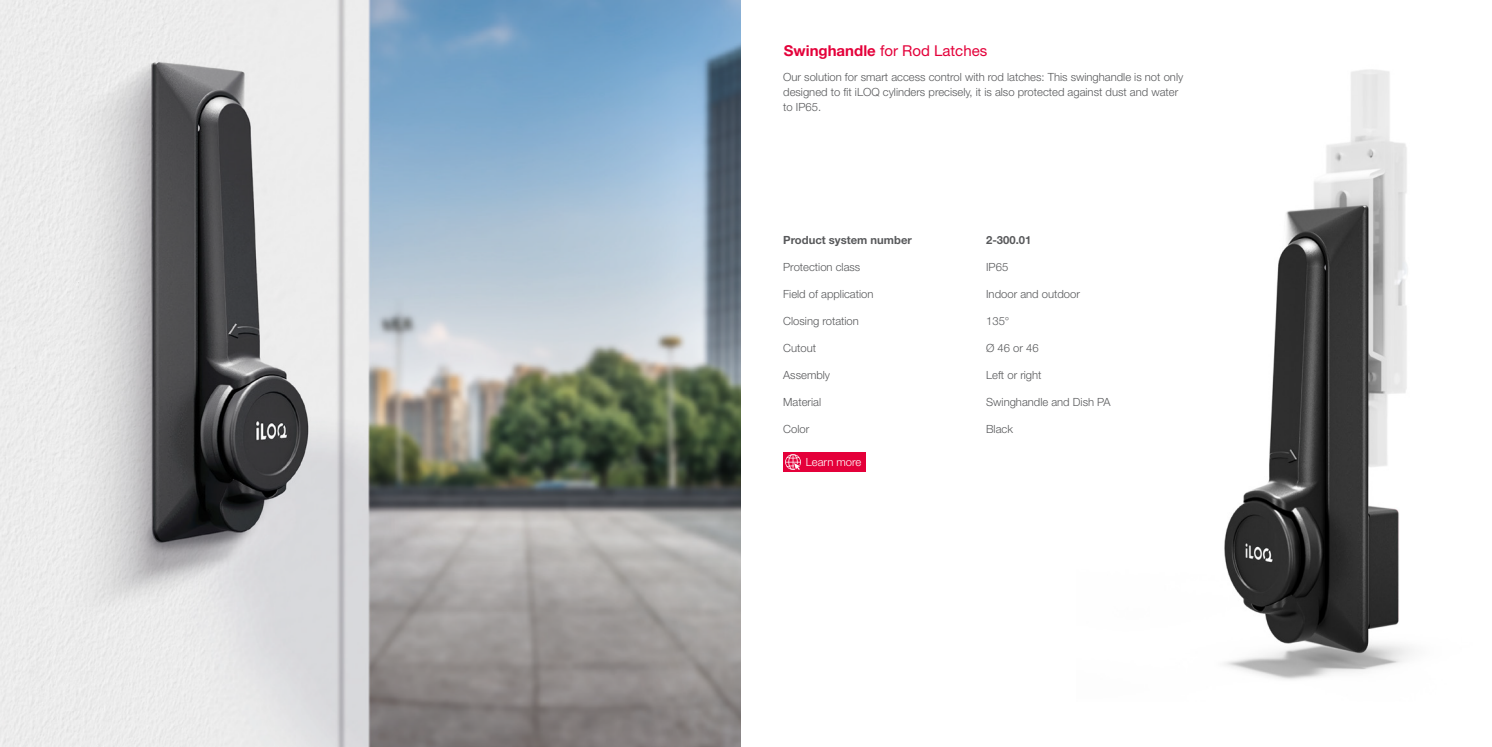
<style>
.page{position:relative;width:1492px;height:747px;background:#fff}
.page>*{position:absolute;margin:0;border:0;box-sizing:border-box;transform-origin:0 0}
.t1{font:15px "Helvetica Neue LT Std";color:#e4003a}
.t2{font:300 11.25px/15px "Helvetica Neue LT Std";color:#58595b}
.t3{font:700 11.25px "Helvetica Neue LT Std";color:#58595b}
.t4{font:300 11.25px "Helvetica Neue LT Std";color:#fff}
.s1{font-weight:700}
</style>
<div class="page">
<div style="left:783px;top:452px;width:83px;height:19px;background:#e4003a"></div>
<svg style="left:785px;top:454px;width:16px;height:15px"></svg>
<img style="left:1224px;top:69px;width:188px;height:611px">
<img style="left:0;top:0;width:741px;height:746px">
<h1 class="t1" style="left:783px;top:41px;width:205px"><span class="s1">Swinghandle</span> for Rod Latches</h1>
<p class="t2" style="left:783px;top:69px;width:401px">Our solution for smart access control with rod latches: This swinghandle is not only designed to fit iLOQ cylinders precisely, it is also protected against dust and water to IP65.</p>
<p class="t3" style="left:783px;top:233px;width:130px">Product system number</p>
<p class="t2" style="left:783px;top:259px;width:79px">Protection class</p>
<p class="t2" style="left:783px;top:286px;width:92px">Field of application</p>
<p class="t2" style="left:783px;top:313px;width:77px">Closing rotation</p>
<p class="t2" style="left:783px;top:340px;width:34px">Cutout</p>
<p class="t2" style="left:783px;top:367px;width:48px">Assembly</p>
<p class="t2" style="left:783px;top:394px;width:39px">Material</p>
<p class="t2" style="left:783px;top:421px;width:28px">Color</p>
<p class="t4" style="left:806px;top:454px;width:57px">Learn more</p>
<p class="t3" style="left:986px;top:233px;width:47px">2-300.01</p>
<p class="t2" style="left:986px;top:259px;width:24px">IP65</p>
<p class="t2" style="left:986px;top:286px;width:95px">Indoor and outdoor</p>
<p class="t2" style="left:986px;top:313px;width:25px">135°</p>
<p class="t2" style="left:986px;top:340px;width:54px">Ø 46 or 46</p>
<p class="t2" style="left:986px;top:367px;width:57px">Left or right</p>
<p class="t2" style="left:986px;top:394px;width:126px">Swinghandle and Dish PA</p>
<p class="t2" style="left:986px;top:421px;width:28px">Black</p>
</div>
